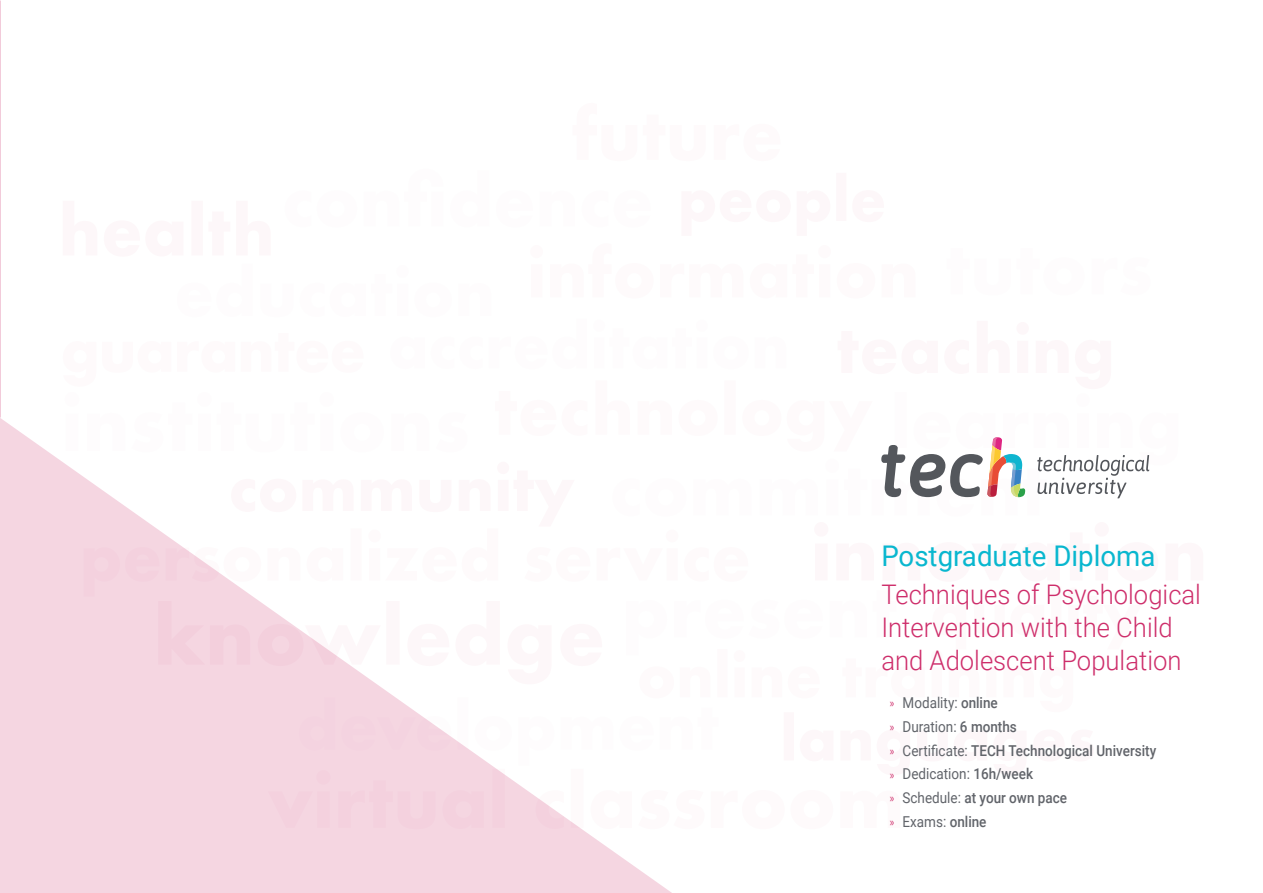
<style>
.page{position:relative;width:1263px;height:893px;background:#fff}
.page>*{position:absolute;margin:0;border:0;box-sizing:border-box;transform-origin:0 0}
.t1{font:28.5px "Roboto";color:#09b7cf}
.t2{font:300 27px/33px "Roboto";color:#ce2e6b;scale:.95 1}
.t3{font:500 15px/23.7px "Roboto";color:#61646a;scale:.9 1}
.s1{font-family:"Myriad Pro";font-weight:400;font-size:12px;color:#ce2e6b}
.s2{font-weight:400}
</style>
<div class="page">
<div style="left:0;top:418px;width:672px;height:475px;background:#f5d6e1"></div>
<svg style="left:63px;top:418px;width:1087px;height:411px"></svg>
<h1 class="t1" style="left:881px;top:536px;width:276px">Postgraduate Diploma</h1>
<h2 class="t2" style="left:881px;top:577px;width:338px">Techniques of Psychological<br>Intervention with the Child and Adolescent Population</h2>
<p class="t3" style="left:890px;top:690px;width:297px"><span class="s1">»</span> <span class="s2">Modality:</span> online<br><span class="s1">»</span> <span class="s2">Duration:</span> 6 months<br><span class="s1">»</span> <span class="s2">Certificate:</span> TECH Technological University <span class="s1">»</span> <span class="s2">Dedication:</span> 16h/week<br><span class="s1">»</span> <span class="s2">Schedule:</span> at your own pace<br><span class="s1">»</span> <span class="s2">Exams:</span> online</p>
</div>
